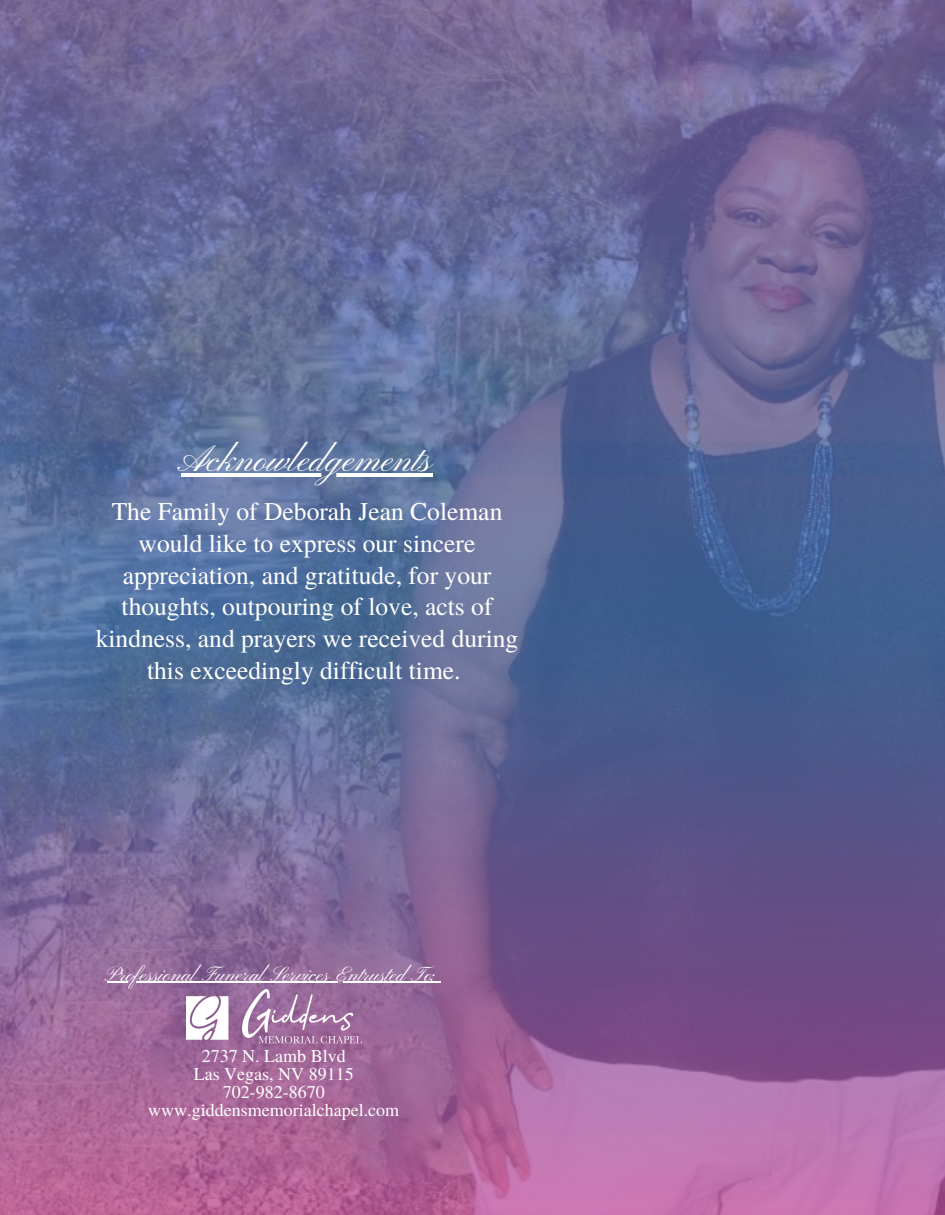
<style>
.page{position:relative;width:945px;height:1215px;background:#fff}
.page>*{position:absolute;margin:0;border:0;box-sizing:border-box;transform-origin:0 0}
.t1{font:37.5px "Pinyon Script";color:#fff}
.t2{font:25.5px/32px "Te X Gyre Termes";color:#fff;text-align:center}
.t3{font:21px "Pinyon Script";color:#fff}
.t4{font:18px/18px "Te X Gyre Termes";color:#fff;text-align:center}
</style>
<div class="page">
<img style="left:0;top:1px;width:945px;height:1214px">
<img style="left:186px;top:990px;width:176px;height:56px">
<hr style="left:181px;top:473px;width:252px;height:4px;background:#fff">
<hr style="left:107px;top:982px;width:333px;height:1px;background:#fff">
<h1 class="t1" style="left:181px;top:439px;width:253px">Acknowledgements</h1>
<p class="t2" style="left:96px;top:494px;width:424px">The Family of Deborah Jean Coleman would like to express our sincere appreciation, and gratitude, for your thoughts, outpouring of love, acts of kindness, and prayers we received during this exceedingly difficult time.</p>
<p class="t3" style="left:107px;top:962px;width:335px">Professional Funeral Services Entrusted To:</p>
<p class="t4" style="left:148px;top:1046px;width:252px">2737 N. Lamb Blvd<br>Las Vegas, NV 89115<br>702-982-8670 www.giddensmemorialchapel.com</p>
</div>
